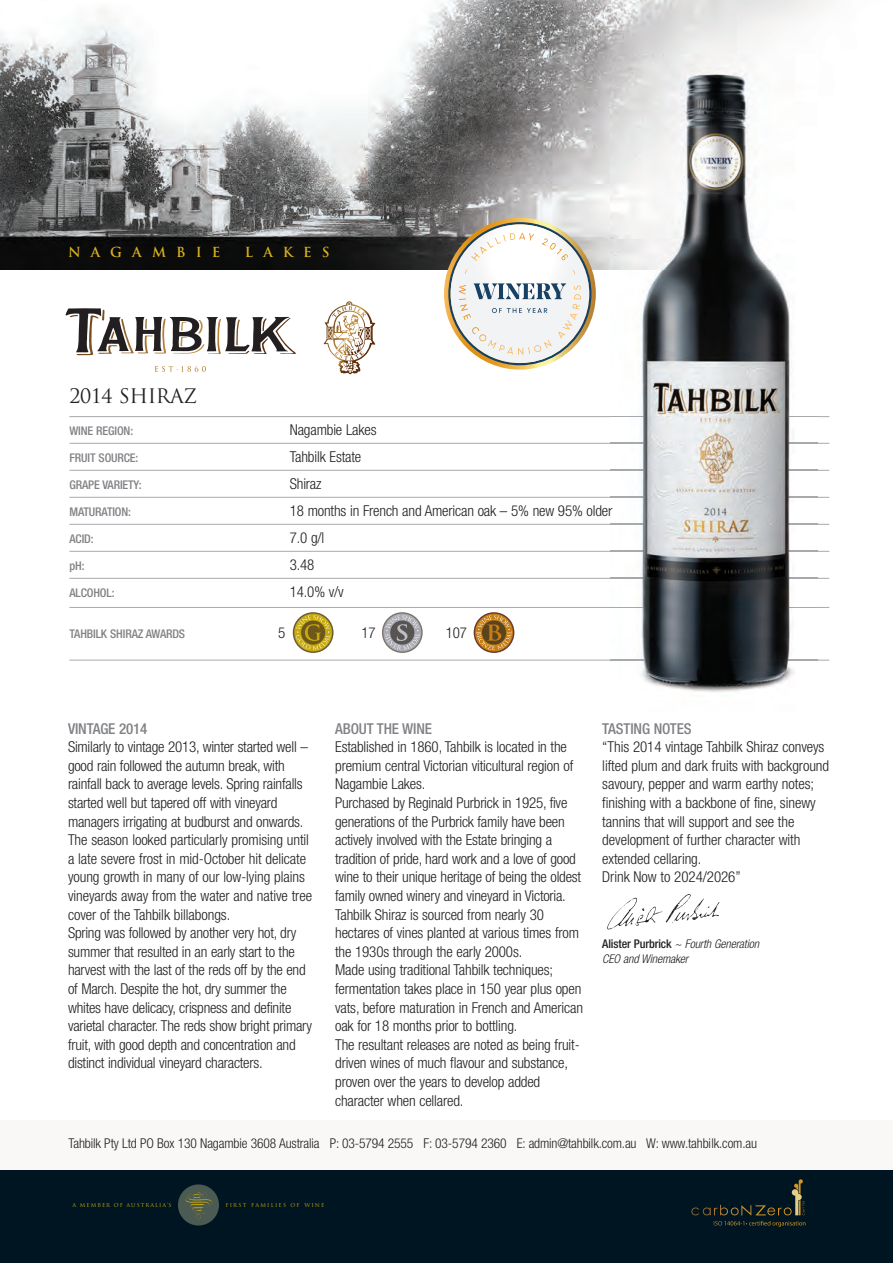
<style>
.page{position:relative;width:893px;height:1263px;background:#fff}
.page>*{position:absolute;margin:0;border:0;box-sizing:border-box;transform-origin:0 0}
.t1{font:19.5px "Trajan Pro";letter-spacing:-.025em;color:#231f20}
.t2{font:300 condensed 15px/18.6px "Helvetica Neue LT";letter-spacing:-.01em;color:#231f20}
.t3{font:500 condensed 15px "Helvetica Neue LT";letter-spacing:-.01em;color:#808285}
.t4{font:300 condensed 13.5px "Helvetica Neue LT";letter-spacing:-.01em;color:#231f20}
.t5{font:700 13.5px "Trajan";letter-spacing:.745em;color:#dbb11d}
.t6{font:500 condensed 12px "Helvetica Neue LT";letter-spacing:-.01em;color:#808285}
.t7{font:italic 300 condensed 12px/15px "Helvetica Neue LT";letter-spacing:-.01em;color:#231f20}
.t8{font:5.4px "Trajan Pro";letter-spacing:.18em;color:#c6aa0c}
.t9{font:5.4px "Trajan Pro";letter-spacing:.22em;color:#c6aa0c}
.s1{font-weight:500;font-style:normal}
</style>
<div class="page">
<div style="left:0;top:1120px;width:893px;height:53px;background:#faf8f6"></div>
<img style="left:0;top:0;width:827px;height:269px">
<div style="left:0;top:1171px;width:893px;height:92px;background:#001522"></div>
<div style="left:178px;top:1184px;width:41px;height:41px;background:#4b5a52;border-radius:50%"></div>
<svg style="left:185px;top:1192px;width:27px;height:27px"></svg>
<svg style="left:714px;top:1221px;width:91px;height:6px"></svg>
<svg style="left:691px;top:1179px;width:114px;height:36px"></svg>
<svg style="left:607px;top:894px;width:112px;height:35px"></svg>
<hr style="left:69px;top:416px;width:760px;height:1px;background:#a8a9ad">
<hr style="left:69px;top:443px;width:760px;height:1px;background:#a8a9ad">
<hr style="left:69px;top:470px;width:760px;height:1px;background:#a8a9ad">
<hr style="left:69px;top:497px;width:760px;height:1px;background:#a8a9ad">
<hr style="left:69px;top:524px;width:760px;height:1px;background:#a8a9ad">
<hr style="left:69px;top:551px;width:760px;height:1px;background:#a8a9ad">
<hr style="left:69px;top:578px;width:760px;height:1px;background:#a8a9ad">
<hr style="left:69px;top:607px;width:760px;height:1px;background:#a8a9ad">
<hr style="left:69px;top:660px;width:760px;height:1px;background:#a8a9ad">
<svg style="left:293px;top:612px;width:40px;height:41px"></svg>
<svg style="left:294px;top:614px;width:38px;height:37px"></svg>
<svg style="left:296px;top:615px;width:35px;height:35px"></svg>
<svg style="left:382px;top:612px;width:41px;height:41px"></svg>
<svg style="left:383px;top:614px;width:38px;height:37px"></svg>
<svg style="left:385px;top:615px;width:35px;height:35px"></svg>
<svg style="left:474px;top:612px;width:40px;height:41px"></svg>
<svg style="left:475px;top:614px;width:38px;height:37px"></svg>
<svg style="left:476px;top:615px;width:36px;height:35px"></svg>
<svg style="left:155px;top:366px;width:51px;height:6px"></svg>
<svg style="left:66px;top:308px;width:230px;height:47px"></svg>
<img style="left:610px;top:54px;width:208px;height:638px">
<img style="left:610px;top:416px;width:208px;height:1px">
<img style="left:610px;top:443px;width:208px;height:1px">
<img style="left:610px;top:470px;width:208px;height:1px">
<img style="left:610px;top:497px;width:208px;height:1px">
<svg style="left:610px;top:508px;width:2px;height:8px"></svg>
<img style="left:610px;top:524px;width:208px;height:1px">
<img style="left:610px;top:551px;width:208px;height:1px">
<img style="left:610px;top:578px;width:208px;height:1px">
<img style="left:610px;top:607px;width:208px;height:1px">
<img style="left:610px;top:660px;width:208px;height:1px">
<svg style="left:323px;top:301px;width:53px;height:73px"></svg>
<svg style="left:444px;top:218px;width:152px;height:152px"></svg>
<p class="t5" style="left:68px;top:243px;width:154px">NAGAMBIE</p>
<p class="t5" style="left:245px;top:243px;width:86px">LAKES</p>
<h1 class="t1" style="left:69px;top:384px;width:129px">2014 SHIRAZ</h1>
<p class="t6" style="left:69px;top:427px;width:65px">WINE REGION:</p>
<p class="t2" style="left:290px;top:422px;width:88px">Nagambie Lakes</p>
<p class="t6" style="left:69px;top:454px;width:71px">FRUIT SOURCE:</p>
<p class="t2" style="left:290px;top:449px;width:73px">Tahbilk Estate</p>
<p class="t6" style="left:69px;top:481px;width:74px">GRAPE VARIETY:</p>
<p class="t2" style="left:290px;top:476px;width:33px">Shiraz</p>
<p class="t6" style="left:69px;top:508px;width:63px">MATURATION:</p>
<p class="t2" style="left:290px;top:503px;width:324px">18 months in French and American oak – 5% new 95% older</p>
<p class="t6" style="left:69px;top:535px;width:26px">ACID:</p>
<p class="t2" style="left:290px;top:530px;width:36px">7.0 g/l</p>
<p class="t6" style="left:69px;top:562px;width:17px">pH:</p>
<p class="t2" style="left:290px;top:557px;width:26px">3.48</p>
<p class="t6" style="left:69px;top:589px;width:47px">ALCOHOL:</p>
<p class="t2" style="left:290px;top:584px;width:56px">14.0% v/v</p>
<p class="t6" style="left:69px;top:629px;width:117px">TAHBILK SHIRAZ AWARDS</p>
<p class="t2" style="left:278px;top:625px;width:9px">5</p>
<p class="t2" style="left:361px;top:625px;width:16px">17</p>
<p class="t2" style="left:446px;top:625px;width:23px">107</p>
<p class="t3" style="left:68px;top:723px;width:81px">VINTAGE 2014</p>
<p class="t2" style="left:68px;top:739px;width:246px">Similarly to vintage 2013, winter started well – good rain followed the autumn break, with rainfall back to average levels. Spring rainfalls started well but tapered off with vineyard managers irrigating at budburst and onwards.<br>The season looked particularly promising until a late severe frost in mid-October hit delicate young growth in many of our low-lying plains vineyards away from the water and native tree cover of the Tahbilk billabongs.<br>Spring was followed by another very hot, dry summer that resulted in an early start to the harvest with the last of the reds off by the end of March. Despite the hot, dry summer the whites have delicacy, crispness and definite varietal character. The reds show bright primary fruit, with good depth and concentration and distinct individual vineyard characters.</p>
<p class="t3" style="left:335px;top:723px;width:98px">ABOUT THE WINE</p>
<p class="t2" style="left:335px;top:739px;width:249px">Established in 1860, Tahbilk is located in the premium central Victorian viticultural region of Nagambie Lakes.<br>Purchased by Reginald Purbrick in 1925, five generations of the Purbrick family have been actively involved with the Estate bringing a tradition of pride, hard work and a love of good wine to their unique heritage of being the oldest family owned winery and vineyard in Victoria.<br>Tahbilk Shiraz is sourced from nearly 30 hectares of vines planted at various times from the 1930s through the early 2000s.<br>Made using traditional Tahbilk techniques; fermentation takes place in 150 year plus open vats, before maturation in French and American oak for 18 months prior to bottling.<br>The resultant releases are noted as being fruit&shy;driven wines of much flavour and substance, proven over the years to develop added character when cellared.</p>
<p class="t3" style="left:602px;top:723px;width:91px">TASTING NOTES</p>
<p class="t2" style="left:602px;top:739px;width:228px">“This 2014 vintage Tahbilk Shiraz conveys lifted plum and dark fruits with background savoury, pepper and warm earthy notes; finishing with a backbone of fine, sinewy tannins that will support and see the development of further character with extended cellaring.<br>Drink Now to 2024/2026”</p>
<p class="t7" style="left:602px;top:937px;width:158px"><span class="s1">Alister Purbrick</span> ~ Fourth Generation<br>CEO and Winemaker</p>
<p class="t4" style="left:69px;top:1138px;width:690px">Tahbilk Pty Ltd PO Box 130 Nagambie 3608 Australia P: 03-5794 2555 F: 03-5794 2360 E: admin@tahbilk.com.au W: www.tahbilk.com.au</p>
<p class="t8" style="left:73px;top:1202px;width:100px">A MEMBER OF AUSTRALIA’S</p>
<p class="t9" style="left:225px;top:1202px;width:101px">FIRST FAMILIES OF WINE</p>
</div>
